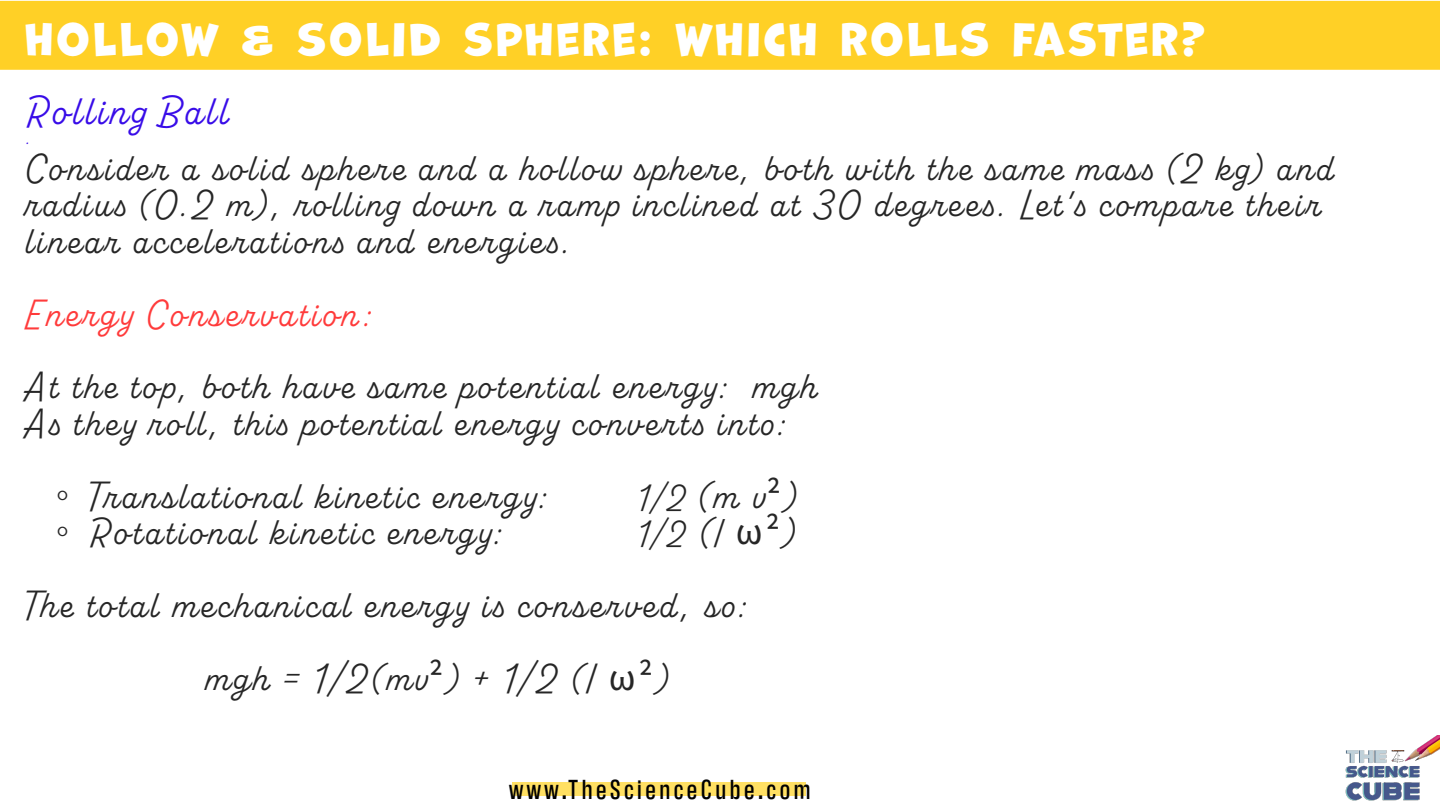
<style>
.page{position:relative;width:1440px;height:810px;background:#fff}
.page>*{position:absolute;margin:0;border:0;box-sizing:border-box;transform-origin:0 0}
.t1{font:42.5px "Marvin";letter-spacing:.07em;color:#fff}
.t2{font:41.4px "Alkaline";letter-spacing:.085em;color:#380ce8}
.t3{font:38.3px/36.4px "Alkaline";letter-spacing:.085em;color:#262626}
.t4{font:38.3px "Alkaline";letter-spacing:.085em;color:#ff3b3b}
.t5{font:34.1px "Alkaline";color:#262626}
.t6{font:500 28.2px "Antarctican Headline";letter-spacing:.125em;color:#000}
.t7{font:20.2px "Alkaline";color:#380ce8}
.s1{font-family:"Times New Roman"}
.s2{font-size:34.1px}
.s3{font-family:"Source Sans 3"}
.s4{font-size:38.3px}
.s5{font-size:36.2px}
.s6{font-family:"Source Sans 3";font-size:38.3px}
</style>
<div class="page">
<div style="left:0;top:0;width:1440px;height:70px;background:#ffd026"></div>
<img style="left:1345px;top:736px;width:95px;height:65px">
<div style="left:513px;top:783px;width:293px;height:13px;background:#ffe063"></div>
<p class="t1" style="left:25px;top:16px;width:1182px">HOLLOW &amp; SOLID SPHERE: WHICH ROLLS FASTER?</p>
<p class="t2" style="left:25px;top:86px;width:204px">Rolling Ball</p>
<p class="t7" style="left:25px;top:125px;width:7px">.</p>
<p class="t3" style="left:25px;top:151px;width:1310px">Consider a solid sphere and a hollow sphere, both with the same mass (2 kg) and radius (0.2 m), rolling down a ramp inclined at 30 degrees. Let’s compare their linear accelerations and energies.</p>
<p class="t4" style="left:25px;top:290px;width:349px">Energy Conservation:</p>
<p class="t3" style="left:25px;top:369px;width:793px">At the top, both have same potential energy: mgh<br>As they roll, this potential energy converts into:</p>
<p class="t3" style="left:56px;top:479px;width:493px"><span class="s1">◦</span> Translational kinetic energy:</p>
<p class="t3" style="left:637px;top:479px;width:161px"><span class="s2">1/2</span> (m v<span class="s3">2</span>)</p>
<p class="t3" style="left:56px;top:515px;width:448px"><span class="s1">◦</span> Rotational kinetic energy:</p>
<p class="t5" style="left:637px;top:513px;width:160px">1/2 <span class="s4">(</span><span class="s5">I</span> <span class="s6">ω2</span><span class="s4">)</span></p>
<p class="t3" style="left:205px;top:570px;width:544px;line-height:72.8px;text-indent:-180px">The total mechanical energy is conserved, so: mgh = 1/2(mv<span class="s3">2</span>) + 1/2 (I <span class="s3">ω2</span>)</p>
<p class="t6" style="left:509px;top:770px;width:303px">www.TheScienceCube.com</p>
</div>
